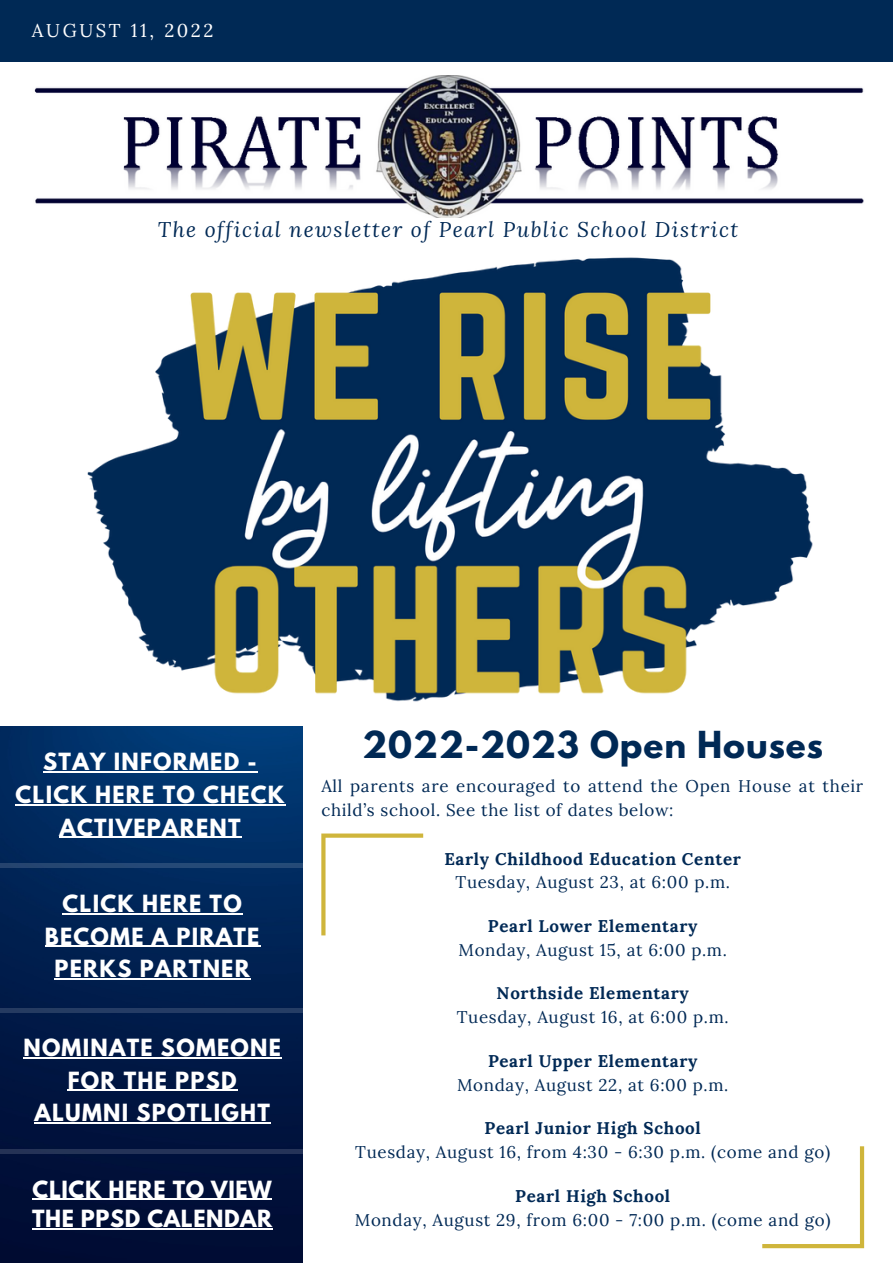
<style>
.page{position:relative;width:893px;height:1264px;background:#fff}
.page>*{position:absolute;margin:0;border:0;box-sizing:border-box;transform-origin:0 0}
.t1{font:700 33px "League Spartan";letter-spacing:.03em;color:#002955}
.t2{font:700 21px/32.5px "League Spartan";letter-spacing:.06em;color:#fff;text-align:center}
.t3{font:italic 21px "Lora";letter-spacing:.07em;color:#002955}
.t4{font:700 21px/29.2px "League Spartan";letter-spacing:.03em;color:#fff}
.t5{font:18.45px "Lora";letter-spacing:.14em;color:#fff}
.t6{font:16.95px/23.5px "Lora";letter-spacing:.04em;color:#002955}
.t7{font:700 16.95px "Lora";letter-spacing:.04em;color:#002955}
</style>
<div class="page">
<img style="left:34px;top:76px;width:830px;height:141px">
<div style="left:0;top:0;width:892px;height:62px;background:#002955"></div>
<img style="left:87px;top:257px;width:726px;height:445px">
<img style="left:0;top:727px;width:303px;height:535px">
<hr style="left:0;top:863px;width:315px;height:4px;background:#254977">
<div style="left:0;top:1007px;width:316px;height:5px;background:#253c65"></div>
<hr style="left:33px;top:1198px;width:239px;height:1px;background:#fff">
<hr style="left:32px;top:1228px;width:241px;height:1px;background:#fff">
<hr style="left:43px;top:771px;width:215px;height:1px;background:#fff">
<hr style="left:16px;top:804px;width:269px;height:1px;background:#fff">
<hr style="left:59px;top:836px;width:183px;height:2px;background:#fff">
<svg style="left:321px;top:833px;width:102px;height:102px"></svg>
<svg style="left:762px;top:1146px;width:102px;height:102px"></svg>
<hr style="left:63px;top:913px;width:180px;height:1px;background:#fff">
<hr style="left:45px;top:945px;width:216px;height:1px;background:#fff">
<hr style="left:55px;top:978px;width:196px;height:1px;background:#fff">
<hr style="left:23px;top:1057px;width:259px;height:1px;background:#fff">
<hr style="left:68px;top:1089px;width:170px;height:1px;background:#fff">
<hr style="left:34px;top:1122px;width:237px;height:1px;background:#fff">
<hr style="left:0;top:1149px;width:320px;height:4px;background:#253358">
<p class="t5" style="left:32px;top:19px;width:183px">AUGUST 11, 2022</p>
<p class="t3" style="left:158px;top:215px;width:582px">The official newsletter of Pearl Public School District</p>
<p class="t2" style="left:16px;top:748px;width:270px">STAY INFORMED -<br>CLICK HERE TO CHECK<br>ACTIVEPARENT</p>
<p class="t2" style="left:45px;top:890px;width:216px">CLICK HERE TO<br>BECOME A PIRATE<br>PERKS PARTNER</p>
<p class="t2" style="left:23px;top:1033px;width:259px">NOMINATE SOMEONE<br>FOR THE PPSD<br>ALUMNI SPOTLIGHT</p>
<p class="t4" style="left:32px;top:1177px;width:242px">CLICK HERE TO VIEW<br>THE PPSD CALENDAR</p>
<h1 class="t1" style="left:362px;top:728px;width:462px">2022-2023 Open Houses</h1>
<p class="t6" style="left:321px;top:774px;width:543px">All parents are encouraged to attend the Open House at their child’s school. See the list of dates below:</p>
<p class="t7" style="left:444px;top:847px;width:298px">Early Childhood Education Center</p>
<p class="t6" style="left:455px;top:870px;width:276px">Tuesday, August 23, at 6:00 p.m.</p>
<p class="t7" style="left:488px;top:914px;width:211px">Pearl Lower Elementary</p>
<p class="t6" style="left:458px;top:937px;width:270px">Monday, August 15, at 6:00 p.m.</p>
<p class="t7" style="left:496px;top:982px;width:194px">Northside Elementary</p>
<p class="t6" style="left:456px;top:1005px;width:273px">Tuesday, August 16, at 6:00 p.m.</p>
<p class="t7" style="left:488px;top:1049px;width:211px">Pearl Upper Elementary</p>
<p class="t6" style="left:457px;top:1072px;width:273px">Monday, August 22, at 6:00 p.m.</p>
<p class="t7" style="left:484px;top:1117px;width:218px">Pearl Junior High School</p>
<p class="t6" style="left:355px;top:1139px;width:476px">Tuesday, August 16, from 4:30 - 6:30 p.m. (come and go)</p>
<p class="t7" style="left:515px;top:1184px;width:156px">Pearl High School</p>
<p class="t6" style="left:355px;top:1207px;width:477px">Monday, August 29, from 6:00 - 7:00 p.m. (come and go)</p>
</div>
